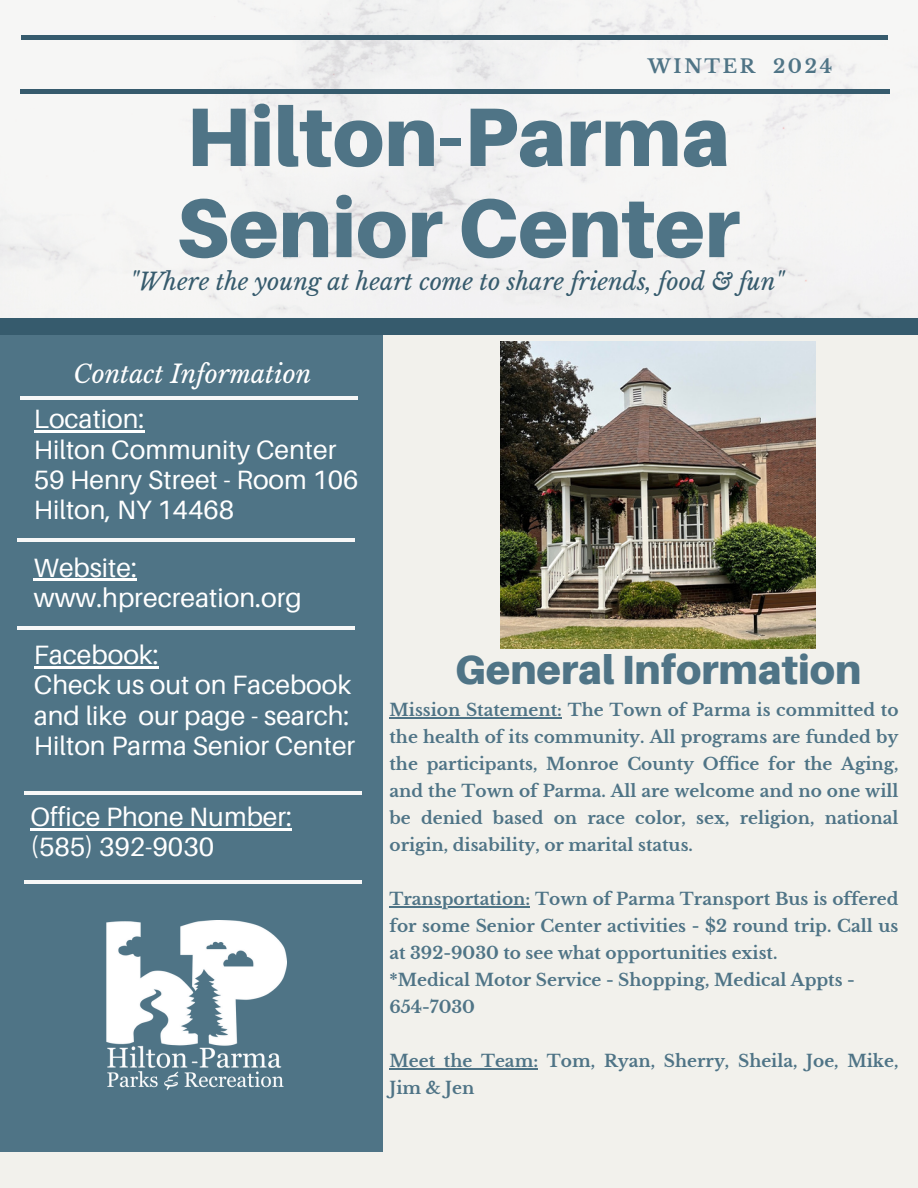
<style>
.page{position:relative;width:918px;height:1188px;background:#f2f1ec}
.page>*{position:absolute;margin:0;border:0;box-sizing:border-box;transform-origin:0 0}
.t1{font:900 83.1px/91.2px "Aileron";color:#4f7486}
.t2{font:900 40.8px "Aileron";color:#4f7486}
.t3{font:26.55px/30.3px "Aileron";color:#fff}
.t4{font:italic 24.9px "Libre Baskerville";color:#fff}
.t5{font:italic 23.55px "Libre Baskerville";color:#365b6d}
.t6{font:700 18.75px "Libre Baskerville";letter-spacing:.14em;color:#4f7486}
.t7{font:700 16.95px/27px "Libre Baskerville";color:#4f7486;text-align:justify}
</style>
<div class="page">
<img style="left:9px;top:2px;width:881px;height:316px">
<hr style="left:21px;top:90px;width:869px;height:3px;background:#365b6d">
<hr style="left:21px;top:36px;width:867px;height:3px;background:#365b6d">
<div style="left:0;top:320px;width:383px;height:831px;background:#4f7486"></div>
<hr style="left:34px;top:431px;width:110px;height:2px;background:#fff">
<hr style="left:34px;top:579px;width:103px;height:2px;background:#fff">
<hr style="left:17px;top:538px;width:338px;height:3px;background:#f7f7f7">
<hr style="left:17px;top:626px;width:338px;height:4px;background:#f7f7f7">
<hr style="left:24px;top:880px;width:337px;height:4px;background:#f7f7f7">
<hr style="left:21px;top:396px;width:337px;height:4px;background:#f7f7f7">
<div style="left:0;top:318px;width:918px;height:16px;background:#365b6d"></div>
<hr style="left:24px;top:791px;width:337px;height:4px;background:#f7f7f7">
<img style="left:501px;top:341px;width:315px;height:307px">
<img style="left:107px;top:921px;width:180px;height:170px">
<hr style="left:31px;top:828px;width:261px;height:3px;background:#fff">
<hr style="left:390px;top:717px;width:172px;height:1px;background:#4f7486">
<hr style="left:390px;top:906px;width:140px;height:1px;background:#4f7486">
<hr style="left:390px;top:1068px;width:148px;height:1px;background:#4f7486">
<hr style="left:34px;top:666px;width:125px;height:2px;background:#fff">
<p class="t6" style="left:648px;top:55px;width:186px">WINTER 2024</p>
<p class="t1" style="left:177px;top:90px;width:565px">Hilton-Parma<br>Senior Center</p>
<h4 class="t5" style="left:130px;top:267px;width:655px">"Where the young at heart come to share friends, food &amp; fun"</h4>
<p class="t4" style="left:74px;top:359px;width:239px">Contact Information</p>
<h5 class="t3" style="left:34px;top:403px;width:326px">Location:<br>Hilton Community Center<br>59 Henry Street - Room 106<br>Hilton, NY 14468</h5>
<h1 class="t3" style="left:34px;top:552px;width:270px">Website: www.hprecreation.org</h1>
<h3 class="t3" style="left:34px;top:639px;width:323px">Facebook:<br>Check us out on Facebook and like our page - search:<br>Hilton Parma Senior Center</h3>
<h3 class="t3" style="left:31px;top:801px;width:263px">Office Phone Number: (585) 392-9030</h3>
<p class="t2" style="left:455px;top:645px;width:408px">General Information</p>
<h3 class="t7" style="left:390px;top:697px;width:511px">Mission Statement: The Town of Parma is committed to the health of its community. All programs are funded by the participants, Monroe County Office for the Aging, and the Town of Parma. All are welcome and no one will be denied based on race color, sex, religion, national origin, disability, or marital status.</h3>
<h3 class="t7" style="left:390px;top:886px;width:511px">Transportation: Town of Parma Transport Bus is offered for some Senior Center activities - $2 round trip. Call us at 392-9030 to see what opportunities exist.</h3>
<p class="t7" style="left:390px;top:967px;width:467px">*Medical Motor Service - Shopping, Medical Appts -<br>654-7030</p>
<p class="t7" style="left:390px;top:1048px;width:511px">Meet the Team: Tom, Ryan, Sherry, Sheila, Joe, Mike,<br>Jim &amp; Jen</p>
</div>
